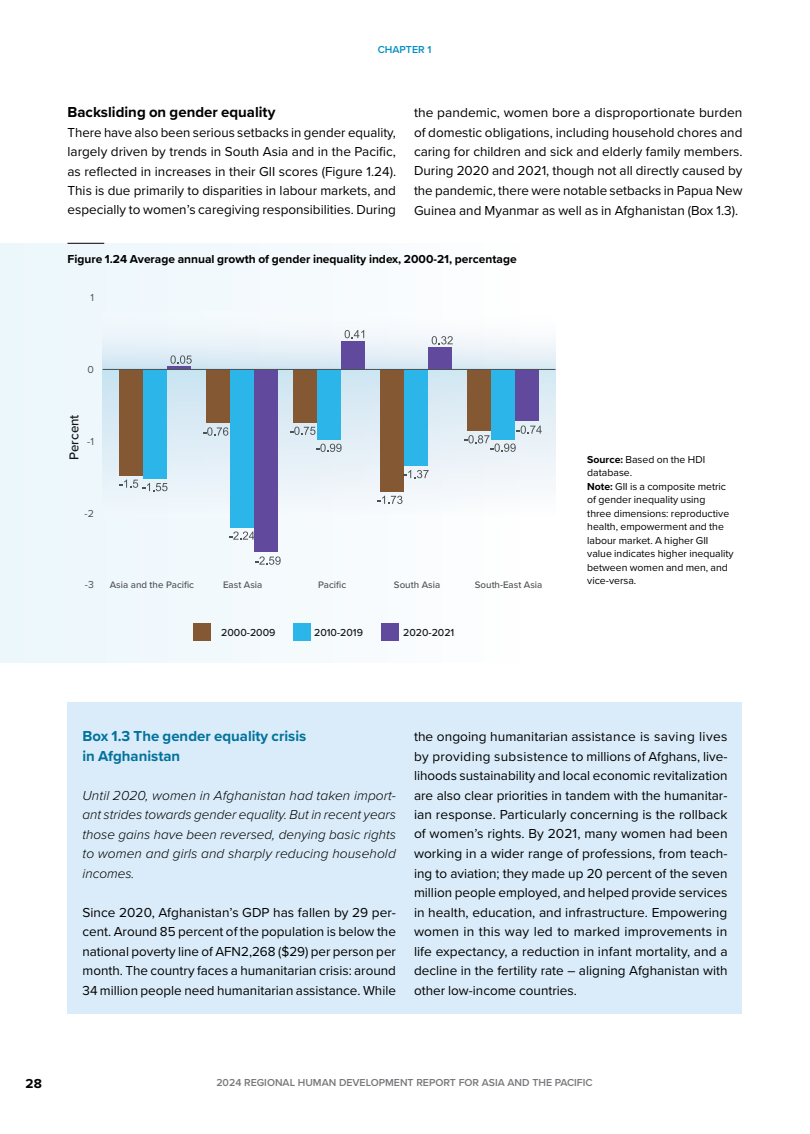
<style>
.page{position:relative;width:810px;height:1134px;background:#fff}
.page>*{position:absolute;margin:0;border:0;box-sizing:border-box;transform-origin:0 0}
.t1{font:700 15px/19.5px "Proxima Nova";color:#01729c}
.t2{font:700 15px "Proxima Nova";color:#000}
.t3{font:13.5px/19.5px "Proxima Nova";color:#000;text-align:justify}
.t4{font:italic 300 13.5px/19.5px "Proxima Nova";letter-spacing:.005em;color:#000;text-align:justify}
.t5{font:700 13.5px "Proxima Nova";color:#000}
.t6{font:500 13.35px "Proxima Nova";color:#121617}
.t7{font:700 12px "Proxima Nova";color:#000}
.t8{font:10.5px/13.5px "Proxima Nova";color:#000}
.t9{font:600 10.5px "Proxima Nova";color:#77787b}
.t10{font:500 10.5px "Proxima Nova";color:#121617}
.t11{font:600 10.5px "Proxima Nova";color:#008fc3}
.t12{font:10.5px "Proxima Nova";color:#4f5252}
.t13{font:500 9.75px "Proxima Nova";color:#4f5252}
.s1{font-weight:700}
</style>
<div class="page">
<div style="left:68px;top:702px;width:674px;height:312px;background:#daecf9"></div>
<div style="left:0;top:243px;width:653px;height:420px;background:#f6fafd"></div>
<hr style="left:68px;top:243px;width:36px;height:1px;background:#000">
<div style="left:103px;top:312px;width:452px;height:57px;background:linear-gradient(to bottom,#fefeff,#d8e8f3)"></div>
<div style="left:103px;top:369px;width:452px;height:148px;background:linear-gradient(to bottom,#c9e0ee,#f9fafd)"></div>
<div style="left:119px;top:369px;width:23px;height:106px;background:#835833"></div>
<div style="left:143px;top:369px;width:24px;height:110px;background:#2bb5e9"></div>
<hr style="left:167px;top:366px;width:24px;height:3px;background:#614a9e">
<div style="left:206px;top:369px;width:24px;height:54px;background:#835833"></div>
<div style="left:230px;top:369px;width:24px;height:158px;background:#2bb5e9"></div>
<div style="left:255px;top:369px;width:23px;height:183px;background:#614a9e"></div>
<div style="left:293px;top:369px;width:24px;height:54px;background:#835833"></div>
<div style="left:317px;top:369px;width:24px;height:71px;background:#2bb5e9"></div>
<div style="left:342px;top:341px;width:23px;height:28px;background:#614a9e"></div>
<div style="left:380px;top:369px;width:24px;height:123px;background:#835833"></div>
<div style="left:405px;top:369px;width:23px;height:97px;background:#2bb5e9"></div>
<div style="left:429px;top:347px;width:23px;height:22px;background:#614a9e"></div>
<div style="left:468px;top:369px;width:23px;height:62px;background:#835833"></div>
<div style="left:492px;top:369px;width:23px;height:70px;background:#2bb5e9"></div>
<div style="left:516px;top:369px;width:23px;height:52px;background:#614a9e"></div>
<svg style="left:119px;top:479px;width:49px;height:12px"></svg>
<svg style="left:170px;top:355px;width:22px;height:9px"></svg>
<svg style="left:203px;top:427px;width:25px;height:9px"></svg>
<svg style="left:229px;top:531px;width:25px;height:9px"></svg>
<svg style="left:256px;top:556px;width:25px;height:9px"></svg>
<svg style="left:290px;top:427px;width:26px;height:8px"></svg>
<svg style="left:316px;top:444px;width:26px;height:8px"></svg>
<svg style="left:345px;top:330px;width:19px;height:8px"></svg>
<svg style="left:377px;top:496px;width:26px;height:8px"></svg>
<svg style="left:404px;top:470px;width:25px;height:8px"></svg>
<svg style="left:432px;top:336px;width:21px;height:8px"></svg>
<svg style="left:464px;top:425px;width:78px;height:27px"></svg>
<div style="left:193px;top:623px;width:18px;height:18px;background:#835833"></div>
<div style="left:293px;top:623px;width:17px;height:18px;background:#2bb5e9"></div>
<div style="left:381px;top:623px;width:18px;height:18px;background:#614a9e"></div>
<hr style="left:103px;top:369px;width:452px;height:1px;background:#4f5252">
<p class="t11" style="left:378px;top:42px;width:55px">CHAPTER 1</p>
<p class="t2" style="left:68px;top:101px;width:209px">Backsliding on gender equality</p>
<p class="t3" style="left:68px;top:122px;width:330px">There have also been serious setbacks in gender equality, largely driven by trends in South Asia and in the Pacific, as reflected in increases in their GII scores (Figure 1.24).<br>This is due primarily to disparities in labour markets, and especially to women’s caregiving responsibilities. During</p>
<p class="t7" style="left:68px;top:250px;width:451px">Figure 1.24 Average annual growth of gender inequality index, 2000-21, percentage</p>
<p class="t3" style="left:414px;top:102px;width:330px">the pandemic, women bore a disproportionate burden of domestic obligations, including household chores and caring for children and sick and elderly family members.<br>During 2020 and 2021, though not all directly caused by the pandemic, there were notable setbacks in Papua New Guinea and Myanmar as well as in Afghanistan (Box 1.3).</p>
<p class="t12" style="left:90px;top:290px;width:5px">1</p>
<p class="t12" style="left:88px;top:362px;width:8px">0</p>
<p class="t6" style="left:64px;top:460px;width:47px;rotate:-90deg">Percent</p>
<p class="t12" style="left:87px;top:433px;width:8px">-1</p>
<p class="t12" style="left:85px;top:505px;width:11px">-2</p>
<p class="t12" style="left:85px;top:577px;width:10px">-3</p>
<p class="t13" style="left:110px;top:578px;width:86px">Asia and the Pacific</p>
<p class="t13" style="left:223px;top:578px;width:41px">East Asia</p>
<p class="t13" style="left:318px;top:578px;width:30px">Pacific</p>
<p class="t13" style="left:394px;top:578px;width:48px">South Asia</p>
<p class="t13" style="left:475px;top:578px;width:69px">South-East Asia</p>
<p class="t10" style="left:221px;top:624px;width:56px">2000-2009</p>
<p class="t10" style="left:314px;top:624px;width:50px">2010-2019</p>
<p class="t10" style="left:403px;top:624px;width:53px">2020-2021</p>
<p class="t8" style="left:587px;top:452px;width:148px"><span class="s1">Source:</span> Based on the HDI database.<br><span class="s1">Note:</span> GII is a composite metric of gender inequality using<br>three dimensions: reproductive health, empowerment and the labour market. A higher GII value indicates higher inequality between women and men, and vice-versa.</p>
<p class="t1" style="left:82px;top:726px;width:225px">Box 1.3 The gender equality crisis in Afghanistan</p>
<p class="t4" style="left:82px;top:785px;width:315px">Until 2020, women in Afghanistan had taken import&shy;ant strides towards gender equality. But in recent years those gains have been reversed, denying basic rights to women and girls and sharply reducing household incomes.</p>
<p class="t3" style="left:82px;top:902px;width:315px">Since 2020, Afghanistan’s GDP has fallen by 29 per&shy;cent. Around 85 percent of the population is below the national poverty line of AFN2,268 ($29) per person per month. The country faces a humanitarian crisis: around 34 million people need humanitarian assistance. While</p>
<p class="t3" style="left:414px;top:726px;width:315px">the ongoing humanitarian assistance is saving lives by providing subsistence to millions of Afghans, live&shy;lihoods sustainability and local economic revitalization are also clear priorities in tandem with the humanitar&shy;ian response. Particularly concerning is the rollback of women’s rights. By 2021, many women had been working in a wider range of professions, from teach&shy;ing to aviation; they made up 20 percent of the seven million people employed, and helped provide services in health, education, and infrastructure. Empowering women in this way led to marked improvements in life expectancy, a reduction in infant mortality, and a decline in the fertility rate – aligning Afghanistan with other low-income countries.</p>
<p class="t5" style="left:26px;top:1073px;width:18px">28</p>
<p class="t9" style="left:216px;top:1075px;width:378px">2024 REGIONAL HUMAN DEVELOPMENT REPORT FOR ASIA AND THE PACIFIC</p>
</div>
